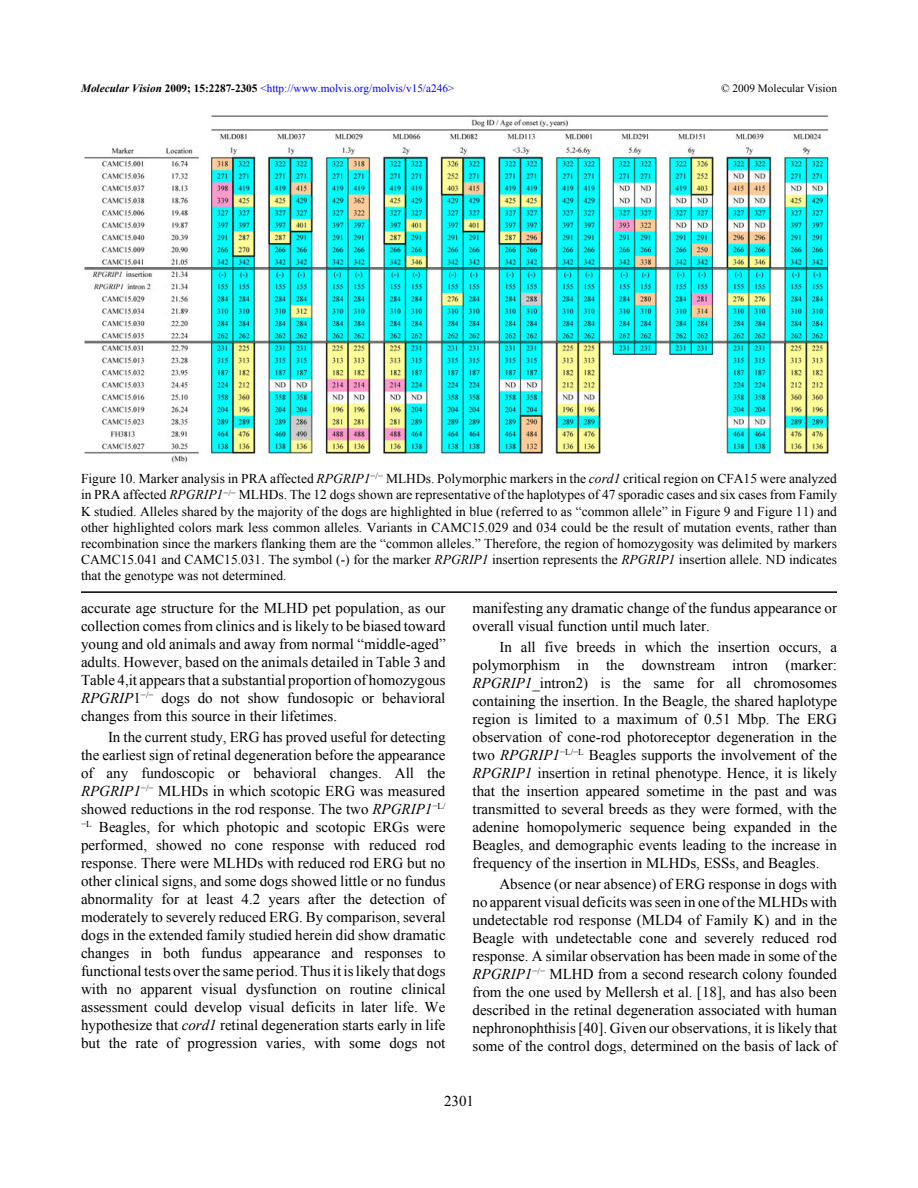
<style>
.page{position:relative;width:918px;height:1188px;background:#fff}
.page>*{position:absolute;margin:0;border:0;box-sizing:border-box;transform-origin:0 0}
.t1{font:15px/18px "Times New Roman";color:#000;text-align:justify}
.t2{font:13.5px/16.2px "Times New Roman";color:#000;text-align:justify}
.t3{font:11.25px "Times New Roman";color:#00f}
.t4{font:11.25px "Times New Roman";color:#000}
.s1{font-weight:700;font-style:italic;color:#000}
.s2{font-weight:700;color:#000}
.s3{font-style:italic}
</style>
<div class="page">
<img style="left:84px;top:115px;width:747px;height:348px">
<hr style="left:81px;top:591px;width:756px;height:2px;background:#000">
<p class="t3" style="left:81px;top:82px;width:375px"><span class="s1">Molecular Vision</span> <span class="s2">2009; 15:2287-2305</span> &lt;http://www.molvis.org/molvis/v15/a246&gt;</p>
<p class="t4" style="left:721px;top:82px;width:117px">© 2009 Molecular Vision</p>
<p class="t2" style="left:81px;top:470px;width:758px">Figure 10. Marker analysis in PRA affected <span class="s3">RPGRIP1</span><sup>−/−</sup> MLHDs. Polymorphic markers in the <span class="s3">cord1</span> critical region on CFA15 were analyzed in PRA affected <span class="s3">RPGRIP1</span><sup>−/−</sup> MLHDs. The 12 dogs shown are representative of the haplotypes of 47 sporadic cases and six cases from Family K studied. Alleles shared by the majority of the dogs are highlighted in blue (referred to as “common allele” in Figure 9 and Figure 11) and other highlighted colors mark less common alleles. Variants in CAMC15.029 and 034 could be the result of mutation events, rather than recombination since the markers flanking them are the “common alleles.” Therefore, the region of homozygosity was delimited by markers CAMC15.041 and CAMC15.031. The symbol (-) for the marker <span class="s3">RPGRIP1</span> insertion represents the <span class="s3">RPGRIP1</span> insertion allele. ND indicates that the genotype was not determined.</p>
<p class="t1" style="left:81px;top:599px;width:366px">accurate age structure for the MLHD pet population, as our collection comes from clinics and is likely to be biased toward young and old animals and away from normal “middle-aged” adults. However, based on the animals detailed in Table 3 and Table 4,it appears that a substantial proportion of homozygous <span class="s3">RPGRIP</span>1<sup>−/−</sup> dogs do not show fundosopic or behavioral changes from this source in their lifetimes.</p>
<p class="t1" style="left:81px;top:728px;width:366px;text-indent:27px">In the current study, ERG has proved useful for detecting the earliest sign of retinal degeneration before the appearance of any fundoscopic or behavioral changes. All the <span class="s3">RPGRIP1</span><sup>−/−</sup> MLHDs in which scotopic ERG was measured showed reductions in the rod response. The two <span class="s3">RPGRIP1</span><sup>−L/ −L</sup> Beagles, for which photopic and scotopic ERGs were performed, showed no cone response with reduced rod response. There were MLHDs with reduced rod ERG but no other clinical signs, and some dogs showed little or no fundus abnormality for at least 4.2 years after the detection of moderately to severely reduced ERG. By comparison, several dogs in the extended family studied herein did show dramatic changes in both fundus appearance and responses to functional tests over the same period. Thus it is likely that dogs with no apparent visual dysfunction on routine clinical assessment could develop visual deficits in later life. We hypothesize that <span class="s3">cord1</span> retinal degeneration starts early in life but the rate of progression varies, with some dogs not</p>
<p class="t1" style="left:472px;top:599px;width:366px">manifesting any dramatic change of the fundus appearance or overall visual function until much later.</p>
<p class="t1" style="left:472px;top:638px;width:366px;text-indent:27px">In all five breeds in which the insertion occurs, a polymorphism in the downstream intron (marker:<br><span class="s3">RPGRIP1</span>_intron2) is the same for all chromosomes containing the insertion. In the Beagle, the shared haplotype region is limited to a maximum of 0.51 Mbp. The ERG observation of cone-rod photoreceptor degeneration in the two <span class="s3">RPGRIP1</span><sup>−L/−L</sup> Beagles supports the involvement of the <span class="s3">RPGRIP1</span> insertion in retinal phenotype. Hence, it is likely that the insertion appeared sometime in the past and was transmitted to several breeds as they were formed, with the adenine homopolymeric sequence being expanded in the Beagles, and demographic events leading to the increase in frequency of the insertion in MLHDs, ESSs, and Beagles.</p>
<p class="t1" style="left:472px;top:875px;width:366px;text-indent:27px">Absence (or near absence) of ERG response in dogs with no apparent visual deficits was seen in one of the MLHDs with undetectable rod response (MLD4 of Family K) and in the Beagle with undetectable cone and severely reduced rod response. A similar observation has been made in some of the <span class="s3">RPGRIP1</span><sup>−/−</sup> MLHD from a second research colony founded from the one used by Mellersh et al. [18], and has also been described in the retinal degeneration associated with human nephronophthisis [40]. Given our observations, it is likely that some of the control dogs, determined on the basis of lack of</p>
<p class="t1" style="left:444px;top:1092px;width:31px">2301</p>
</div>
